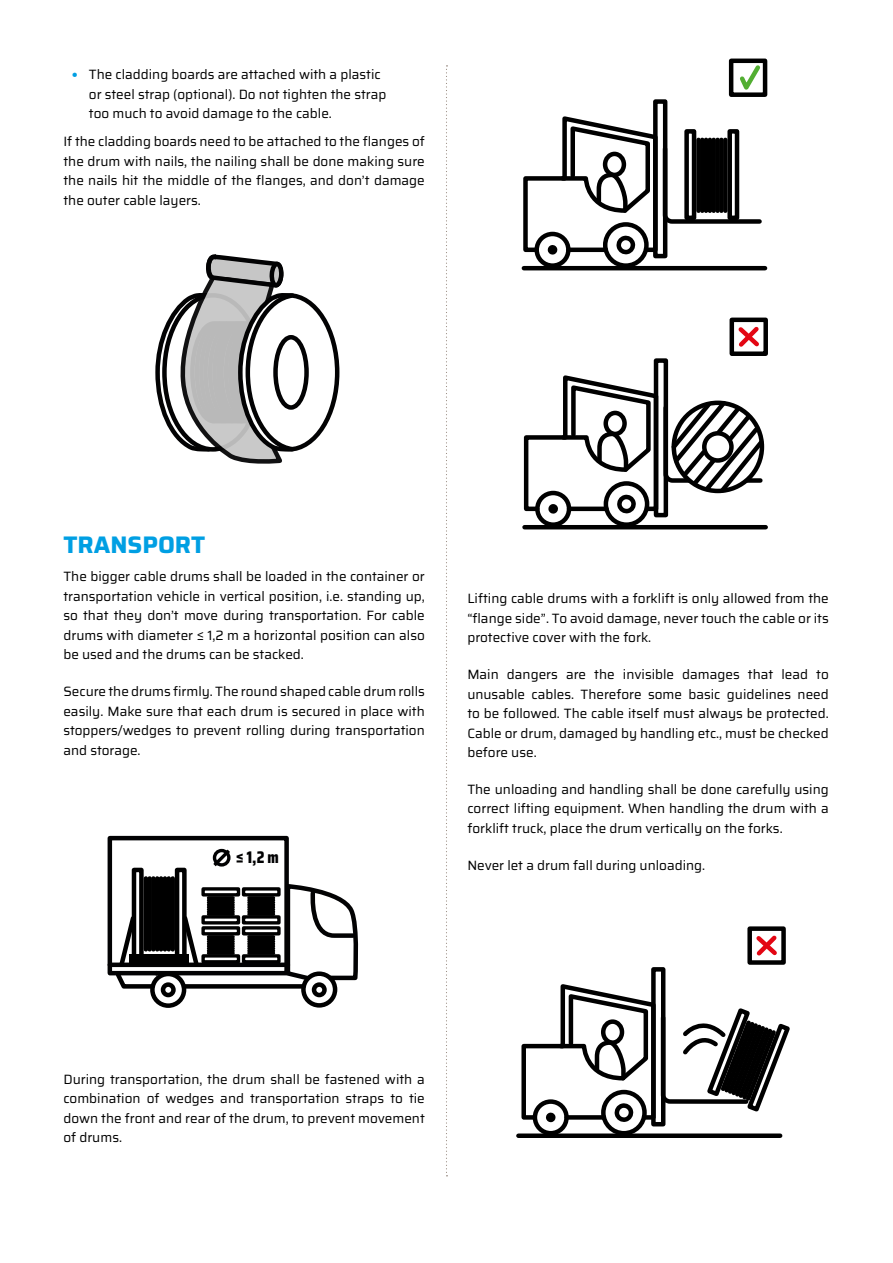
<style>
.page{position:relative;width:893px;height:1263px;background:#fff}
.page>*{position:absolute;margin:0;border:0;box-sizing:border-box;transform-origin:0 0}
.t1{font:700 24px "Saira";color:#009fe3}
.t2{font:800 16.8px "Saira Condensed";color:#020203}
.t3{font:13.5px/19.5px "Saira";color:#000;text-align:justify}
.s1{font-size:18px;color:#009fe3}
</style>
<div class="page">
<svg style="left:446px;top:65px;width:1px;height:1111px"></svg>
<svg style="left:155px;top:254px;width:185px;height:210px"></svg>
<svg style="left:276px;top:337px;width:31px;height:70px"></svg>
<div style="left:273px;top:335px;width:36px;height:75px;border:4px solid #020203;border-radius:50%"></div>
<div style="left:301px;top:971px;width:36px;height:36px;border:4px solid #000;border-radius:50%"></div>
<div style="left:150px;top:972px;width:36px;height:36px;border:4px solid #000;border-radius:50%"></div>
<div style="left:161px;top:982px;width:15px;height:15px;border:4px solid #000;border-radius:50%"></div>
<div style="left:312px;top:982px;width:15px;height:15px;border:4px solid #000;border-radius:50%"></div>
<svg style="left:107px;top:835px;width:252px;height:156px"></svg>
<div style="left:132px;top:868px;width:12px;height:91px;border:4px solid #000"></div>
<div style="left:175px;top:868px;width:12px;height:91px;border:4px solid #000"></div>
<hr style="left:144px;top:878px;width:4px;height:71px;background:#000">
<div style="left:147px;top:878px;width:5px;height:71px;background:#000"></div>
<div style="left:151px;top:878px;width:5px;height:71px;background:#000"></div>
<hr style="left:155px;top:878px;width:4px;height:71px;background:#000">
<hr style="left:159px;top:878px;width:4px;height:71px;background:#000">
<hr style="left:163px;top:878px;width:4px;height:71px;background:#000">
<hr style="left:167px;top:878px;width:4px;height:71px;background:#000">
<div style="left:170px;top:878px;width:5px;height:71px;background:#000"></div>
<div style="left:129px;top:954px;width:60px;height:11px;background:#000"></div>
<div style="left:534px;top:232px;width:37px;height:36px;border:4px solid #000;border-radius:50%"></div>
<div style="left:603px;top:222px;width:46px;height:46px;border:4px solid #000;border-radius:50%"></div>
<div style="left:653px;top:99px;width:14px;height:159px;border:4px solid #000"></div>
<svg style="left:523px;top:113px;width:239px;height:145px"></svg>
<div style="left:603px;top:152px;width:23px;height:25px;border:4px solid #000;border-radius:50%"></div>
<hr style="left:524px;top:266px;width:241px;height:4px;background:#000">
<svg style="left:740px;top:65px;width:20px;height:25px"></svg>
<div style="left:729px;top:59px;width:38px;height:38px;border:4px solid #000"></div>
<div style="left:535px;top:491px;width:36px;height:36px;border:4px solid #000;border-radius:50%"></div>
<div style="left:604px;top:481px;width:45px;height:46px;border:4px solid #000;border-radius:50%"></div>
<div style="left:654px;top:358px;width:14px;height:159px;border:4px solid #000"></div>
<hr style="left:524px;top:525px;width:242px;height:4px;background:#000">
<svg style="left:523px;top:372px;width:242px;height:145px"></svg>
<svg style="left:734px;top:323px;width:25px;height:28px"></svg>
<div style="left:729px;top:318px;width:39px;height:38px;border:4px solid #000"></div>
<div style="left:533px;top:1099px;width:36px;height:36px;border:4px solid #000;border-radius:50%"></div>
<div style="left:601px;top:1090px;width:46px;height:45px;border:4px solid #000;border-radius:50%"></div>
<div style="left:651px;top:967px;width:14px;height:159px;border:4px solid #000"></div>
<div style="left:518px;top:1133px;width:262px;height:5px;background:#000"></div>
<svg style="left:756px;top:935px;width:21px;height:21px"></svg>
<div style="left:747px;top:926px;width:39px;height:39px;border:4px solid #000"></div>
<svg style="left:521px;top:981px;width:269px;height:145px"></svg>
<p class="t3" style="left:89px;top:64px;width:299px;text-align:left;text-indent:-17px"><span class="s1">˴</span> The cladding boards are attached with a plastic or steel strap (optional). Do not tighten the strap too much to avoid damage to the cable.</p>
<p class="t3" style="left:63px;top:131px;width:363px">If the cladding boards need to be attached to the flanges of the drum with nails, the nailing shall be done making sure the nails hit the middle of the flanges, and don’t damage the outer cable layers.</p>
<h1 class="t1" style="left:63px;top:526px;width:143px">TRANSPORT</h1>
<p class="t3" style="left:63px;top:567px;width:363px">The bigger cable drums shall be loaded in the container or transportation vehicle in vertical position, i.e. standing up, so that they don’t move during transportation. For cable drums with diameter ≤ 1,2 m a horizontal position can also be used and the drums can be stacked.</p>
<p class="t3" style="left:63px;top:681px;width:363px">Secure the drums firmly. The round shaped cable drum rolls easily. Make sure that each drum is secured in place with stoppers/wedges to prevent rolling during transportation and storage.</p>
<p class="t2" style="left:236px;top:845px;width:44px">≤ 1,2 m</p>
<p class="t3" style="left:467px;top:589px;width:363px">Lifting cable drums with a forklift is only allowed from the “flange side”. To avoid damage, never touch the cable or its protective cover with the fork.</p>
<p class="t3" style="left:467px;top:664px;width:363px">Main dangers are the invisible damages that lead to unusable cables. Therefore some basic guidelines need to be followed. The cable itself must always be protected.<br>Cable or drum, damaged by handling etc., must be checked before use.</p>
<p class="t3" style="left:467px;top:779px;width:363px">The unloading and handling shall be done carefully using correct lifting equipment. When handling the drum with a forklift truck, place the drum vertically on the forks.</p>
<p class="t3" style="left:467px;top:855px;width:239px">Never let a drum fall during unloading.</p>
<p class="t3" style="left:63px;top:1069px;width:363px">During transportation, the drum shall be fastened with a combination of wedges and transportation straps to tie down the front and rear of the drum, to prevent movement of drums.</p>
</div>
